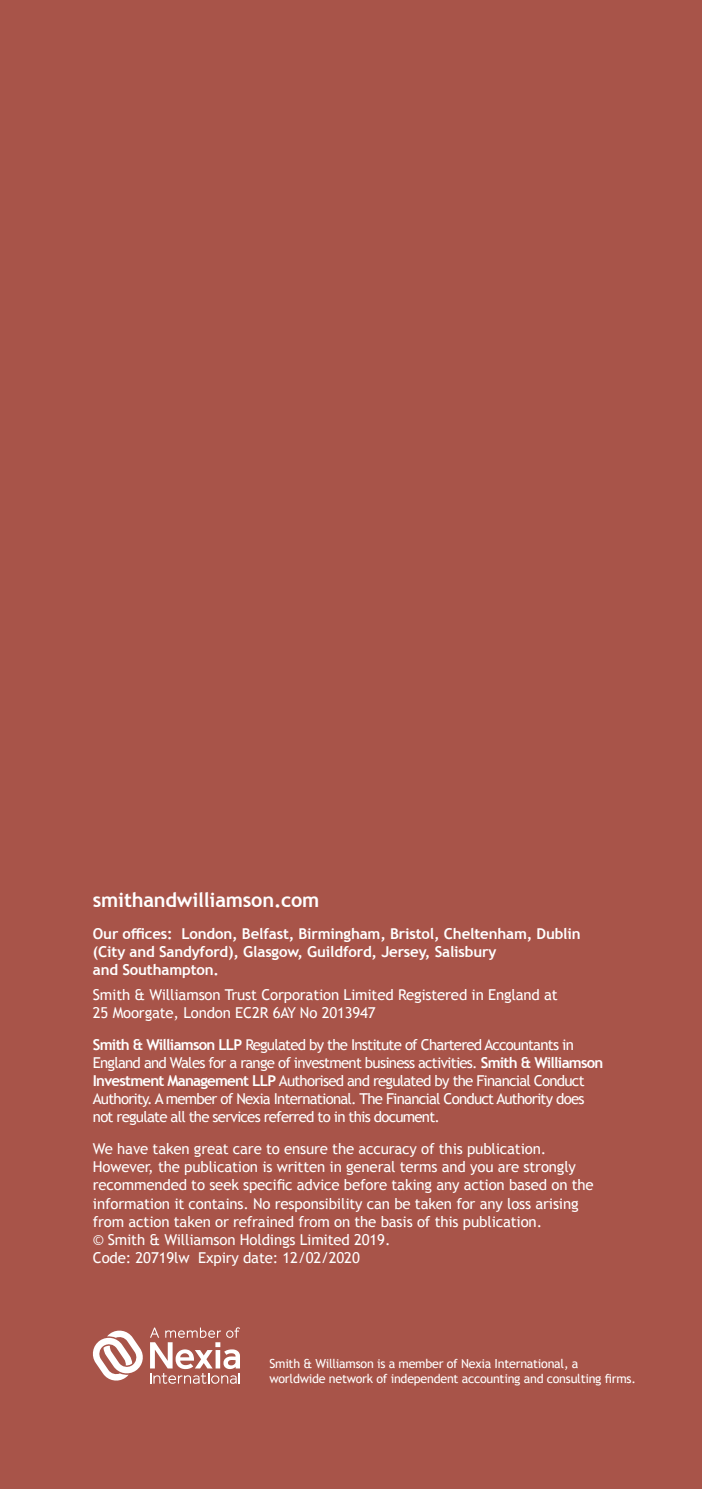
<style>
.page{position:relative;width:702px;height:1489px;background:#fff}
.page>*{position:absolute;margin:0;border:0;box-sizing:border-box;transform-origin:0 0}
.t1{font:700 20px "Trebuchet MS";letter-spacing:-.01em;color:#fff}
.t2{font:15px/18px "Trebuchet MS";letter-spacing:-.01em;color:#fff}
.t3{font:15px/18px "Trebuchet MS";letter-spacing:-.05em;color:#fff}
.t4{font:700 15px/18px "Trebuchet MS";letter-spacing:-.01em;color:#fff}
.t5{font:12.5px/15px "Trebuchet MS";letter-spacing:-.02em;color:#fff}
.s1{font-weight:700}
</style>
<div class="page">
<div style="left:0;top:0;width:702px;height:1488px;background:#a85449"></div>
<svg style="left:93px;top:1327px;width:147px;height:56px"></svg>
<h1 class="t1" style="left:93px;top:887px;width:228px">smithandwilliamson.com</h1>
<p class="t4" style="left:93px;top:924px;width:489px">Our offices: London, Belfast, Birmingham, Bristol, Cheltenham, Dublin (City and Sandyford), Glasgow, Guildford, Jersey, Salisbury<br>and Southampton.</p>
<p class="t2" style="left:93px;top:985px;width:466px">Smith &amp; Williamson Trust Corporation Limited Registered in England at<br>25 Moorgate, London EC2R 6AY No 2013947</p>
<p class="t3" style="left:93px;top:1035px;width:512px"><span class="s1">Smith &amp; Williamson LLP</span> Regulated by the Institute of Chartered Accountants in England and Wales for a range of investment business activities. <span class="s1">Smith &amp; Williamson Investment Management LLP</span> Authorised and regulated by the Financial Conduct Authority. A member of Nexia International. The Financial Conduct Authority does not regulate all the services referred to in this document.</p>
<p class="t2" style="left:93px;top:1139px;width:502px">We have taken great care to ensure the accuracy of this publication.<br>However, the publication is written in general terms and you are strongly recommended to seek specific advice before taking any action based on the information it contains. No responsibility can be taken for any loss arising from action taken or refrained from on the basis of this publication.<br>© Smith &amp; Williamson Holdings Limited 2019.<br>Code: 20719lw Expiry date: 12/02/2020</p>
<p class="t5" style="left:269px;top:1355px;width:368px">Smith &amp; Williamson is a member of Nexia International, a worldwide network of independent accounting and consulting firms.</p>
</div>
